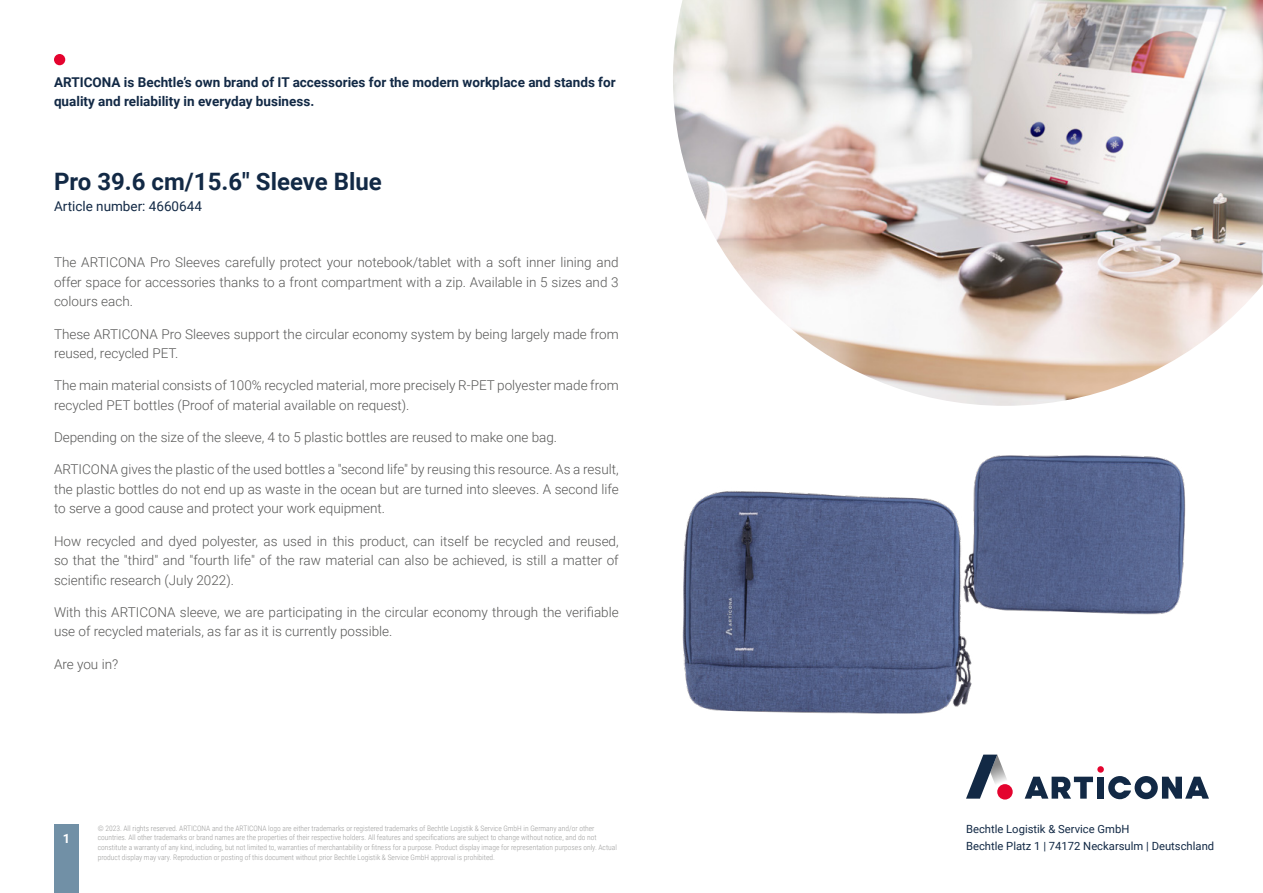
<style>
.page{position:relative;width:1263px;height:893px;background:#fff}
.page>*{position:absolute;margin:0;border:0;box-sizing:border-box;transform-origin:0 0}
.t1{font:700 24px "Roboto";color:#122945}
.t2{font:300 13.5px/19.5px "Roboto";color:#575756;text-align:justify}
.t3{font:700 13.5px/19.5px "Roboto";color:#122945}
.t4{font:13.5px "Roboto";color:#122945}
.t5{font:700 12.75px "Roboto";color:#fff}
.t6{font:11.25px/16.5px "Roboto";color:#122945}
.t7{font:300 7.5px/9.8px "Roboto Condensed";color:#9d9d9c}
</style>
<div class="page">
<div style="left:54px;top:825px;width:25px;height:68px;background:#7190a6"></div>
<div style="left:54px;top:54px;width:11px;height:11px;background:#e4032e;border-radius:50%"></div>
<div style="left:1097px;top:766px;width:7px;height:7px;background:#e4032e;border-radius:50%"></div>
<svg style="left:1025px;top:777px;width:68px;height:22px"></svg>
<div style="left:1097px;top:777px;width:7px;height:22px;background:#122945"></div>
<svg style="left:1108px;top:776px;width:101px;height:23px"></svg>
<svg style="left:966px;top:755px;width:47px;height:44px"></svg>
<div style="left:997px;top:784px;width:16px;height:15px;background:#e4032e;border-radius:50%"></div>
<img style="left:673px;top:0;width:590px;height:406px">
<img style="left:974px;top:455px;width:212px;height:160px">
<img style="left:682px;top:487px;width:297px;height:227px">
<p class="t3" style="left:54px;top:72px;width:563px">ARTICONA is Bechtle’s own brand of IT accessories for the modern workplace and stands for quality and reliability in everyday business.</p>
<h1 class="t1" style="left:54px;top:165px;width:329px">Pro 39.6 cm/15.6" Sleeve Blue</h1>
<p class="t4" style="left:54px;top:197px;width:149px">Article number: 4660644</p>
<p class="t2" style="left:54px;top:252px;width:566px">The ARTICONA Pro Sleeves carefully protect your notebook/tablet with a soft inner lining and offer space for accessories thanks to a front compartment with a zip. Available in 5 sizes and 3 colours each.</p>
<p class="t2" style="left:54px;top:324px;width:566px">These ARTICONA Pro Sleeves support the circular economy system by being largely made from reused, recycled PET.</p>
<p class="t2" style="left:54px;top:375px;width:566px">The main material consists of 100% recycled material, more precisely R-PET polyester made from recycled PET bottles (Proof of material available on request).</p>
<p class="t2" style="left:54px;top:427px;width:505px">Depending on the size of the sleeve, 4 to 5 plastic bottles are reused to make one bag.</p>
<p class="t2" style="left:54px;top:459px;width:566px">ARTICONA gives the plastic of the used bottles a "second life" by reusing this resource. As a result, the plastic bottles do not end up as waste in the ocean but are turned into sleeves. A second life to serve a good cause and protect your work equipment.</p>
<p class="t2" style="left:54px;top:531px;width:566px">How recycled and dyed polyester, as used in this product, can itself be recycled and reused, so that the "third" and "fourth life" of the raw material can also be achieved, is still a matter of scientific research (July 2022).</p>
<p class="t2" style="left:54px;top:602px;width:566px">With this ARTICONA sleeve, we are participating in the circular economy through the verifiable use of recycled materials, as far as it is currently possible.</p>
<p class="t2" style="left:54px;top:654px;width:66px">Are you in?</p>
<p class="t7" style="left:98px;top:823px;width:521px">© 2023. All rights reserved. ARTICONA and the ARTICONA logo are either trademarks or registered trademarks of Bechtle Logistik &amp; Service GmbH in Germany and/or other countries. All other trademarks or brand names are the properties of their respective holders. All features and specifications are subject to change without notice, and do not constitute a warranty of any kind, including, but not limited to, warranties of merchantability or fitness for a purpose. Product display image for representation purposes only. Actual product display may vary. Reproduction or posting of this document without prior Bechtle Logistik &amp; Service GmbH approval is prohibited.</p>
<p class="t5" style="left:63px;top:829px;width:9px">1</p>
<p class="t6" style="left:966px;top:821px;width:250px">Bechtle Logistik &amp; Service GmbH<br>Bechtle Platz 1 | 74172 Neckarsulm | Deutschland</p>
</div>
